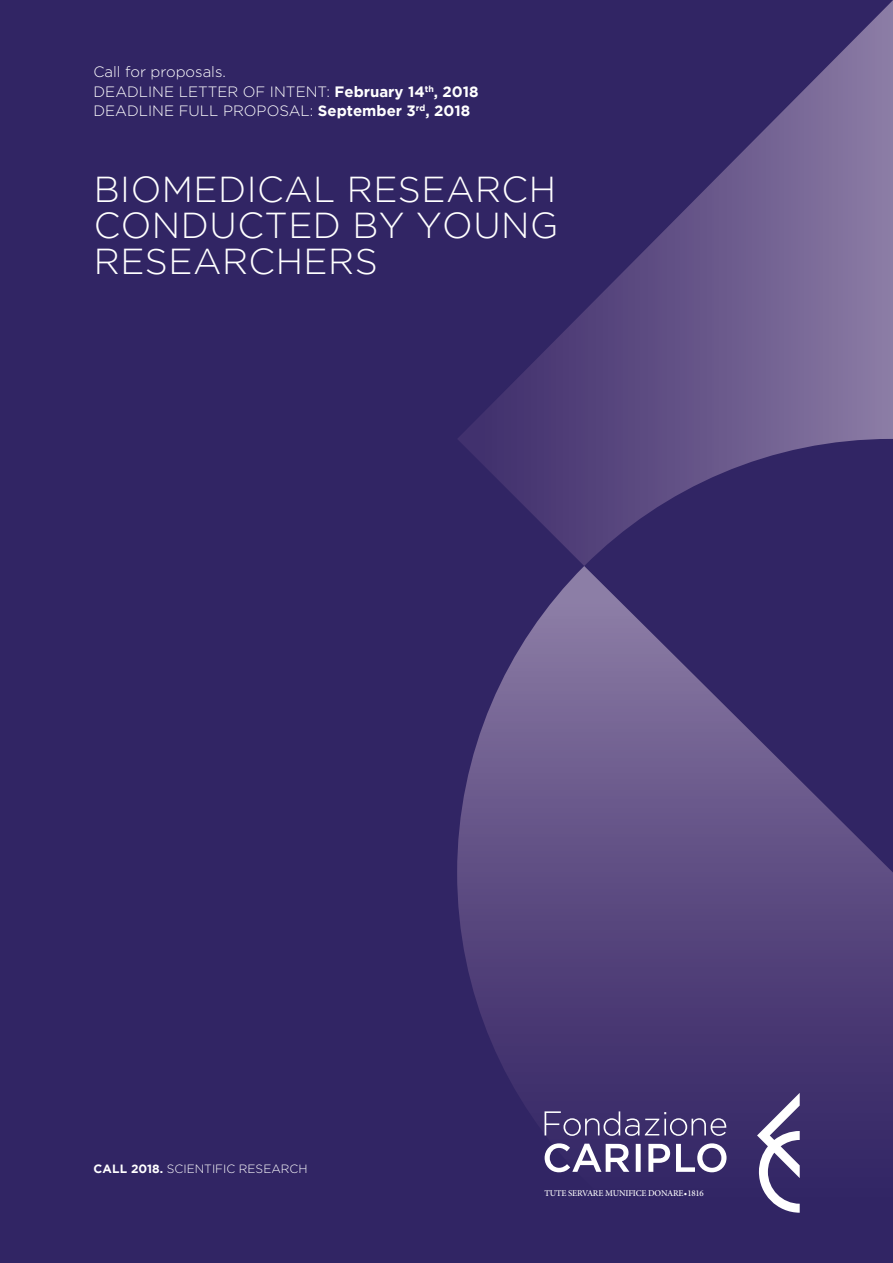
<style>
.page{position:relative;width:893px;height:1263px;background:#312564}
.page>*{position:absolute;margin:0;border:0;box-sizing:border-box;transform-origin:0 0}
.t1{font:300 36px/36px "Gotham";letter-spacing:.015em;color:#fff;text-align:justify}
.t2{font:300 15px/19.5px "Gotham";color:#fff}
.t3{font:300 12px "Gotham";color:#fff}
.t4{font:500 8.85px "Minion Pro";letter-spacing:-.02em;color:#fff}
.s1{font-weight:700}
</style>
<div class="page">
<svg style="left:458px;top:0;width:435px;height:565px"></svg>
<svg style="left:584px;top:439px;width:309px;height:127px"></svg>
<svg style="left:457px;top:566px;width:436px;height:607px"></svg>
<svg style="left:757px;top:1093px;width:43px;height:120px"></svg>
<svg style="left:545px;top:1111px;width:181px;height:61px"></svg>
<p class="t2" style="left:94px;top:62px;width:387px">Call for proposals.<br>DEADLINE LETTER OF INTENT: <span class="s1">February 14</span><sup>th</sup><span class="s1">, 2018<br></span>DEADLINE FULL PROPOSAL: <span class="s1">September 3</span><sup>rd</sup><span class="s1">, 2018</span></p>
<h1 class="t1" style="left:94px;top:171px;width:466px">BIOMEDICAL RESEARCH CONDUCTED BY YOUNG RESEARCHERS</h1>
<p class="t3" style="left:94px;top:1162px;width:215px"><span class="s1">CALL 2018.</span> SCIENTIFIC RESEARCH</p>
<p class="t4" style="left:545px;top:1187px;width:161px">TUTE SERVARE MUNIFICE DONARE • 1816</p>
</div>
